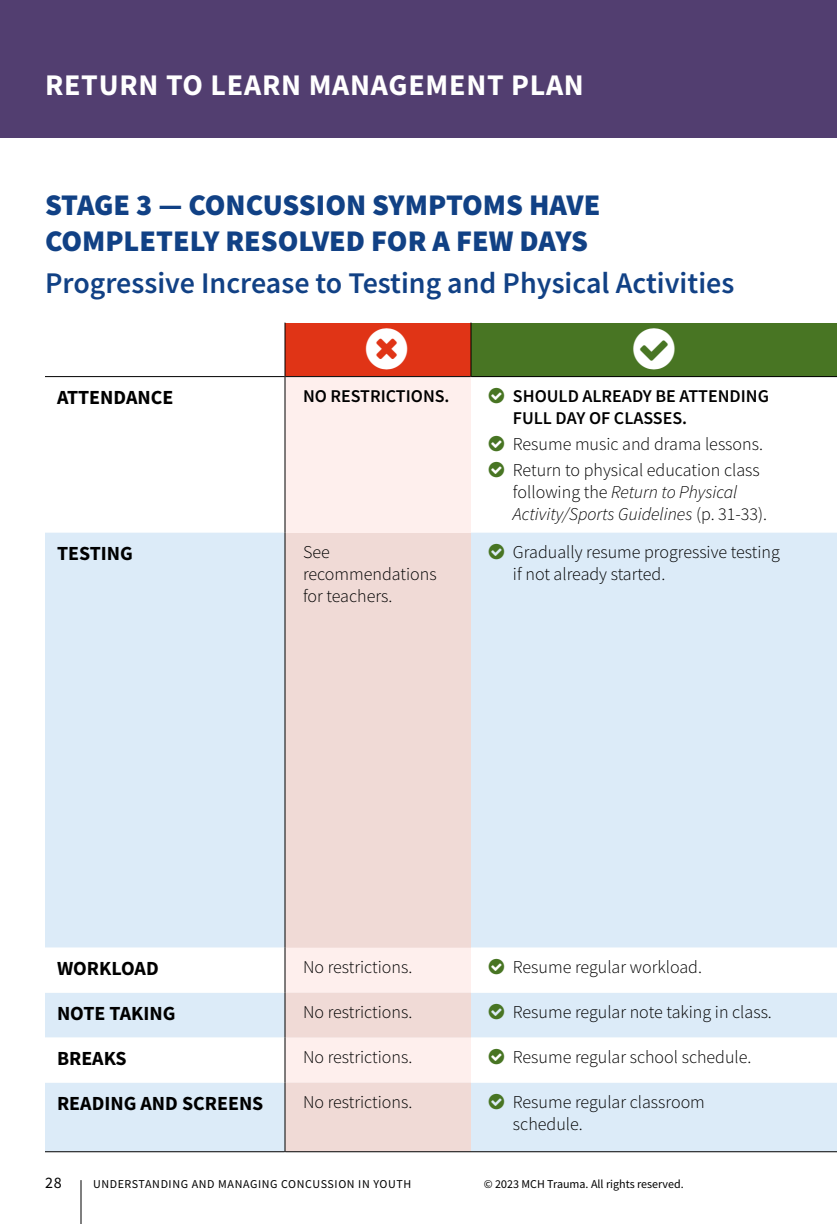
<style>
.page{position:relative;width:837px;height:1224px;background:#fff}
.page>*{position:absolute;margin:0;border:0;box-sizing:border-box;transform-origin:0 0}
.t1{font:900 30px/36px "Source Sans Pro";color:#114185}
.t2{font:600 30px "Source Sans Pro";color:#114185}
.t3{font:700 30px "Source Sans Pro";letter-spacing:.025em;color:#fff}
.t4{font:700 20px "Source Sans Pro";color:#000}
.t5{font:300 18px/22px "Source Sans Pro";color:#000}
.t6{font:italic 300 18px/22px "Source Sans Pro";color:#000}
.t7{font:600 18px/22px "Source Sans Pro";color:#000}
.t8{font:16px "Source Sans Pro";color:#000}
.t9{font:12px "Source Sans Pro";letter-spacing:.035em;color:#000}
.t10{font:12px "Source Sans Pro";color:#000}
.s1{font-style:normal}
</style>
<div class="page">
<div style="left:285px;top:323px;width:186px;height:54px;background:#e03416"></div>
<div style="left:471px;top:323px;width:366px;height:54px;background:#487523"></div>
<div style="left:285px;top:377px;width:186px;height:156px;background:#feefed"></div>
<div style="left:45px;top:533px;width:792px;height:618px;background:#dcebf8"></div>
<div style="left:285px;top:533px;width:186px;height:415px;background:#f0dad6"></div>
<svg style="left:45px;top:948px;width:792px;height:135px"></svg>
<svg style="left:286px;top:948px;width:185px;height:203px;background:#f6e3e0"></svg>
<hr style="left:285px;top:377px;width:1px;height:156px;background:#000">
<hr style="left:285px;top:533px;width:1px;height:415px;background:#000">
<hr style="left:285px;top:948px;width:1px;height:45px;background:#000">
<hr style="left:285px;top:993px;width:1px;height:45px;background:#000">
<hr style="left:285px;top:1038px;width:1px;height:45px;background:#000">
<hr style="left:285px;top:1083px;width:1px;height:69px;background:#000">
<hr style="left:45px;top:1151px;width:240px;height:1px;background:#000">
<hr style="left:285px;top:1151px;width:186px;height:1px;background:#000">
<hr style="left:471px;top:1151px;width:366px;height:1px;background:#000">
<hr style="left:285px;top:323px;width:1px;height:54px;background:#000">
<hr style="left:471px;top:323px;width:1px;height:54px;background:#000">
<hr style="left:45px;top:376px;width:240px;height:1px;background:#000">
<hr style="left:285px;top:376px;width:186px;height:1px;background:#000">
<hr style="left:471px;top:376px;width:366px;height:1px;background:#000">
<div style="left:0;top:0;width:837px;height:138px;background:#523e70"></div>
<hr style="left:80px;top:1180px;width:2px;height:44px;background:#000">
<svg style="left:489px;top:544px;width:15px;height:15px"></svg>
<svg style="left:489px;top:959px;width:15px;height:15px"></svg>
<svg style="left:489px;top:1004px;width:15px;height:15px"></svg>
<svg style="left:489px;top:1049px;width:15px;height:15px"></svg>
<svg style="left:489px;top:1094px;width:15px;height:15px"></svg>
<h1 class="t3" style="left:45px;top:64px;width:540px">RETURN TO LEARN MANAGEMENT PLAN</h1>
<h1 class="t1" style="left:45px;top:186px;width:557px">STAGE 3 — CONCUSSION SYMPTOMS HAVE<br>COMPLETELY RESOLVED FOR A FEW DAYS</h1>
<h1 class="t2" style="left:45px;top:263px;width:691px">Progressive Increase to Testing and Physical Activities</h1>
<p class="t4" style="left:57px;top:383px;width:118px">ATTENDANCE</p>
<p class="t7" style="left:303px;top:385px;width:148px">NO RESTRICTIONS.</p>
<p class="t7" style="left:513px;top:385px;width:258px">SHOULD ALREADY BE ATTENDING<br>FULL DAY OF CLASSES.</p>
<p class="t5" style="left:513px;top:431px;width:249px;line-height:26px">Resume music and drama lessons.<br>Return to physical education class</p>
<p class="t6" style="left:513px;top:481px;width:253px"><span class="s1">following the</span> Return to Physical<br>Activity/Sports Guidelines <span class="s1">(p. 31-33).</span></p>
<p class="t4" style="left:57px;top:540px;width:78px">TESTING</p>
<p class="t5" style="left:303px;top:541px;width:135px">See recommendations for teachers.</p>
<p class="t5" style="left:513px;top:541px;width:268px">Gradually resume progressive testing if not already started.</p>
<p class="t4" style="left:57px;top:955px;width:103px">WORKLOAD</p>
<p class="t5" style="left:303px;top:956px;width:108px">No restrictions.</p>
<p class="t5" style="left:513px;top:956px;width:188px">Resume regular workload.</p>
<p class="t4" style="left:57px;top:999px;width:120px">NOTE TAKING</p>
<p class="t5" style="left:303px;top:1001px;width:108px">No restrictions.</p>
<p class="t5" style="left:513px;top:1001px;width:258px">Resume regular note taking in class.</p>
<p class="t4" style="left:57px;top:1044px;width:71px">BREAKS</p>
<p class="t5" style="left:303px;top:1046px;width:108px">No restrictions.</p>
<p class="t5" style="left:513px;top:1046px;width:238px">Resume regular school schedule.</p>
<p class="t4" style="left:57px;top:1089px;width:208px">READING AND SCREENS</p>
<p class="t5" style="left:303px;top:1091px;width:108px">No restrictions.</p>
<p class="t5" style="left:513px;top:1091px;width:193px">Resume regular classroom schedule.</p>
<p class="t8" style="left:45px;top:1173px;width:18px">28</p>
<p class="t9" style="left:93px;top:1176px;width:320px">UNDERSTANDING AND MANAGING CONCUSSION IN YOUTH</p>
<p class="t10" style="left:484px;top:1176px;width:201px">© 2023 MCH Trauma. All rights reserved.</p>
</div>
